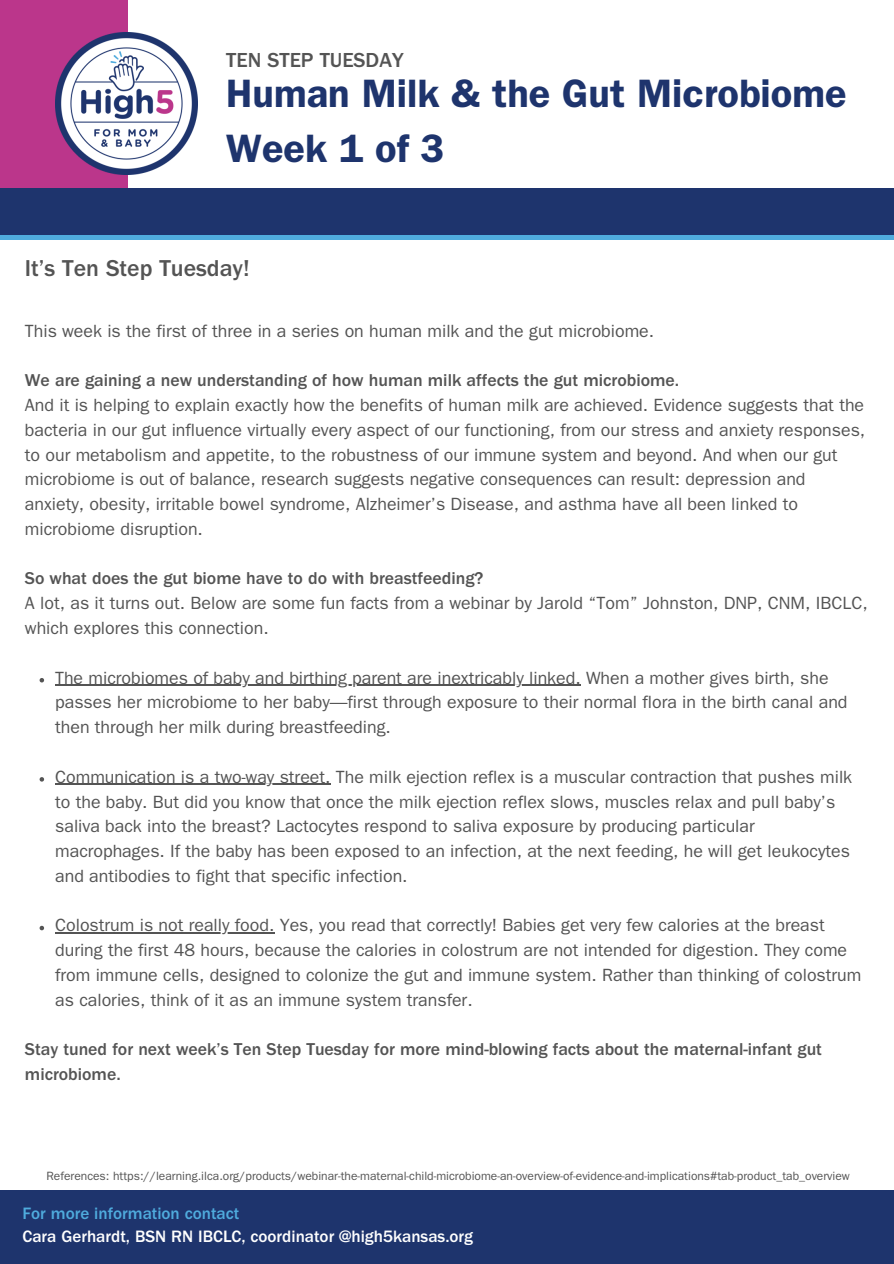
<style>
.page{position:relative;width:894px;height:1264px;background:#fff}
.page>*{position:absolute;margin:0;border:0;box-sizing:border-box;transform-origin:0 0}
.t1{font:600 39.75px/55.2px "ITC Franklin Gothic Std";color:#1e346d}
.t2{font:500 23.85px "ITC Franklin Gothic Std";color:#545454}
.t3{font:500 21px "ITC Franklin Gothic Std";color:#545454}
.t4{font:17.7px/24.8px "ITC Franklin Gothic Std";color:#545454}
.t5{font:500 17.7px/24.8px "ITC Franklin Gothic Std";color:#545454}
.t6{font:500 17.1px "ITC Franklin Gothic Std";color:#fefefe}
.t7{font:500 17.1px "ITC Franklin Gothic Std";color:#4fabdd}
.t8{font:12px "ITC Franklin Gothic Std";color:#545454}
</style>
<div class="page">
<div style="left:0;top:0;width:127px;height:207px;background:#bb368b"></div>
<svg style="left:0;top:234px;width:893px;height:6px;background:#4697ca"></svg>
<div style="left:0;top:188px;width:893px;height:46px;background:#1e346d"></div>
<img style="left:56px;top:33px;width:142px;height:141px">
<div style="left:0;top:1190px;width:893px;height:73px;background:#1e346d"></div>
<svg style="left:40px;top:678px;width:4px;height:4px"></svg>
<hr style="left:55px;top:684px;width:525px;height:2px;background:#545454">
<svg style="left:40px;top:777px;width:4px;height:4px"></svg>
<hr style="left:55px;top:783px;width:275px;height:2px;background:#545454">
<svg style="left:40px;top:925px;width:4px;height:5px"></svg>
<hr style="left:55px;top:932px;width:219px;height:1px;background:#545454">
<p class="t3" style="left:226px;top:53px;width:179px">TEN STEP TUESDAY</p>
<p class="t1" style="left:226px;top:72px;width:621px">Human Milk &amp; the Gut Microbiome<br>Week 1 of 3</p>
<p class="t2" style="left:25px;top:259px;width:226px">It’s Ten Step Tuesday!</p>
<p class="t4" style="left:25px;top:321px;width:630px">This week is the first of three in a series on human milk and the gut microbiome.</p>
<p class="t5" style="left:25px;top:370px;width:655px">We are gaining a new understanding of how human milk affects the gut microbiome.</p>
<p class="t4" style="left:25px;top:395px;width:841px">And it is helping to explain exactly how the benefits of human milk are achieved. Evidence suggests that the bacteria in our gut influence virtually every aspect of our functioning, from our stress and anxiety responses, to our metabolism and appetite, to the robustness of our immune system and beyond. And when our gut microbiome is out of balance, research suggests negative consequences can result: depression and anxiety, obesity, irritable bowel syndrome, Alzheimer’s Disease, and asthma have all been linked to microbiome disruption.</p>
<p class="t5" style="left:25px;top:569px;width:460px">So what does the gut biome have to do with breastfeeding?</p>
<p class="t4" style="left:25px;top:593px;width:844px">A lot, as it turns out. Below are some fun facts from a webinar by Jarold “Tom” Johnston, DNP, CNM, IBCLC, which explores this connection.</p>
<p class="t4" style="left:55px;top:668px;width:793px">The microbiomes of baby and birthing parent are inextricably linked. When a mother gives birth, she passes her microbiome to her baby—first through exposure to their normal flora in the birth canal and then through her milk during breastfeeding.</p>
<p class="t4" style="left:55px;top:767px;width:798px">Communication is a two-way street. The milk ejection reflex is a muscular contraction that pushes milk to the baby. But did you know that once the milk ejection reflex slows, muscles relax and pull baby’s saliva back into the breast? Lactocytes respond to saliva exposure by producing particular macrophages. If the baby has been exposed to an infection, at the next feeding, he will get leukocytes and antibodies to fight that specific infection.</p>
<p class="t4" style="left:55px;top:915px;width:807px">Colostrum is not really food. Yes, you read that correctly! Babies get very few calories at the breast during the first 48 hours, because the calories in colostrum are not intended for digestion. They come from immune cells, designed to colonize the gut and immune system. Rather than thinking of colostrum as calories, think of it as an immune system transfer.</p>
<p class="t5" style="left:25px;top:1039px;width:798px">Stay tuned for next week’s Ten Step Tuesday for more mind-blowing facts about the maternal-infant gut microbiome.</p>
<p class="t8" style="left:46px;top:1171px;width:804px">References: https://learning.ilca.org/products/webinar-the-maternal-child-microbiome-an-overview-of-evidence-and-implications#tab-product_tab_overview</p>
<p class="t7" style="left:23px;top:1206px;width:218px">For more information contact</p>
<p class="t6" style="left:23px;top:1230px;width:452px">Cara Gerhardt, BSN RN IBCLC, coordinator @high5kansas.org</p>
</div>
